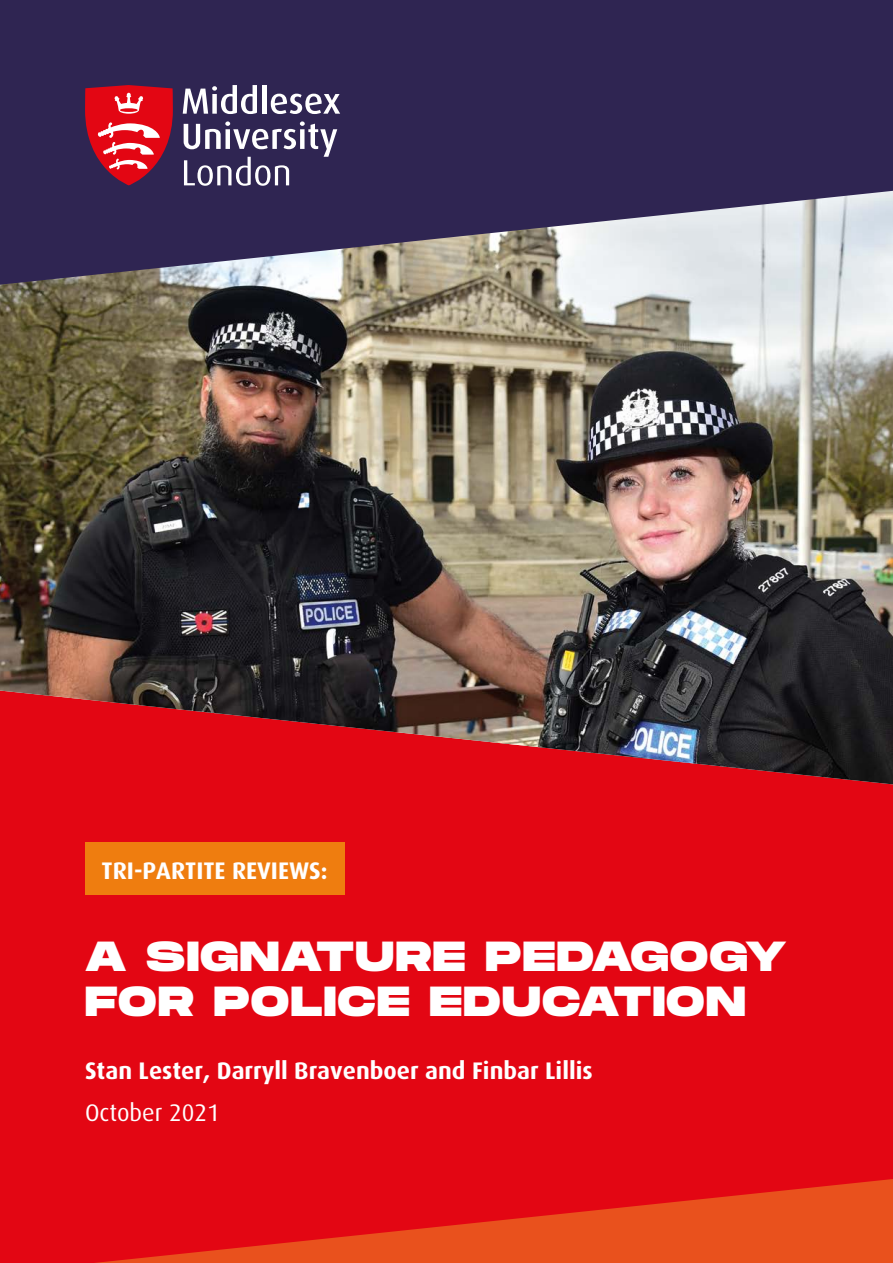
<style>
.page{position:relative;width:893px;height:1263px;background:#e30613}
.page>*{position:absolute;margin:0;border:0;box-sizing:border-box;transform-origin:0 0}
.t1{font:800 42px/45px "Monument Extended";letter-spacing:.04em;color:#fff}
.t2{font:700 24px "Dax";color:#fff}
.t3{font:24px "Dax";color:#fff}
</style>
<div class="page">
<img style="left:0;top:285px;width:893px;height:499px">
<svg style="left:0;top:0;width:893px;height:285px;background:#4c4468"></svg>
<svg style="left:183px;top:85px;width:74px;height:29px;background:#86809a"></svg>
<div style="left:262px;top:85px;width:5px;height:29px;background:#fff"></div>
<svg style="left:271px;top:94px;width:69px;height:20px"></svg>
<svg style="left:184px;top:121px;width:153px;height:65px;background:#5f577a"></svg>
<svg style="left:85px;top:85px;width:88px;height:100px"></svg>
<div style="left:85px;top:843px;width:259px;height:52px;background:#ef7d0f"></div>
<svg style="left:95px;top:1179px;width:798px;height:84px"></svg>
<p class="t2" style="left:102px;top:856px;width:227px">TRI-PARTITE REVIEWS:</p>
<h1 class="t1" style="left:85px;top:933px;width:703px">A SIGNATURE PEDAGOGY<br>FOR POLICE EDUCATION</h1>
<p class="t2" style="left:85px;top:1057px;width:509px">Stan Lester, Darryll Bravenboer and Finbar Lillis</p>
<p class="t3" style="left:85px;top:1099px;width:136px">October 2021</p>
</div>
